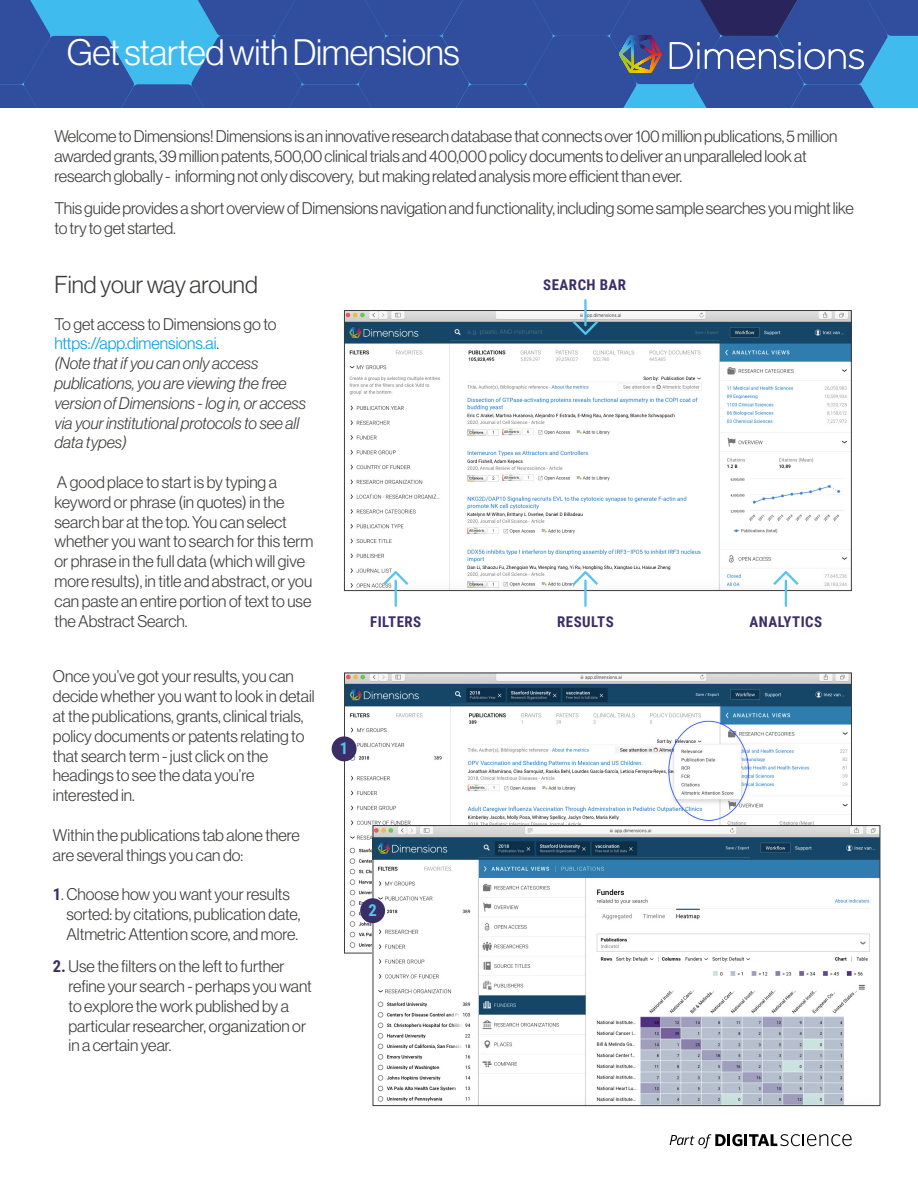
<style>
.page{position:relative;width:918px;height:1188px;background:#fff}
.page>*{position:absolute;margin:0;border:0;box-sizing:border-box;transform-origin:0 0}
.t1{font:36px "N Haas Grotesk DS Pro 45 Lt";letter-spacing:-.01em;color:#fff}
.t2{font:24px "N Haas Grotesk DS Pro 45 Lt";color:#3c3c3b}
.t3{font:16.5px/19.8px "N Haas Grotesk DS Pro 45 Lt";letter-spacing:-.005em;color:#3c3c3b}
.t4{font:16.5px/19.8px "N Haas Grotesk DS Pro 46 Lt It";color:#3c3c3b}
.t5{font:700 16.5px "Roboto Condensed";color:#57c4ee}
.t6{font:700 14.85px "Roboto Condensed";letter-spacing:.035em;color:#3b2e66}
.s1{color:#009fe3}
.s2{font-family:"Roboto Condensed";font-weight:700;color:#3b2e66}
</style>
<div class="page">
<svg style="left:0;top:0;width:918px;height:108px;background:#355fa7"></svg>
<svg style="left:670px;top:1134px;width:182px;height:14px"></svg>
<img style="left:346px;top:312px;width:504px;height:277px">
<div style="left:344px;top:310px;width:508px;height:281px;border:1px solid #3c3c3b"></div>
<svg style="left:383px;top:571px;width:25px;height:14px"></svg>
<hr style="left:395px;top:580px;width:2px;height:27px;background:#57c4ee">
<svg style="left:573px;top:571px;width:25px;height:14px"></svg>
<hr style="left:584px;top:580px;width:3px;height:27px;background:#57c4ee">
<svg style="left:573px;top:321px;width:25px;height:14px"></svg>
<hr style="left:584px;top:299px;width:3px;height:27px;background:#57c4ee">
<svg style="left:773px;top:571px;width:26px;height:14px"></svg>
<hr style="left:785px;top:580px;width:2px;height:27px;background:#57c4ee">
<img style="left:346px;top:675px;width:504px;height:275px">
<img style="left:375px;top:827px;width:503px;height:277px">
<div style="left:373px;top:825px;width:507px;height:281px;border:1px solid #3c3c3b"></div>
<div style="left:332px;top:736px;width:25px;height:25px;background:#3b2e66;border-radius:50%"></div>
<div style="left:360px;top:898px;width:25px;height:25px;background:#3b2e66;border-radius:50%"></div>
<p class="t1" style="left:67px;top:33px;width:394px">Get started with Dimensions</p>
<p class="t3" style="left:54px;top:127px;width:784px">Welcome to Dimensions! Dimensions is an innovative research database that connects over 100 million publications, 5 million awarded grants, 39 million patents, 500,00 clinical trials and 400,000 policy documents to deliver an unparalleled look at research globally - informing not only discovery, but making related analysis more efficient than ever.</p>
<p class="t3" style="left:54px;top:199px;width:801px">This guide provides a short overview of Dimensions navigation and functionality, including some sample searches you might like to try to get started.</p>
<p class="t2" style="left:54px;top:271px;width:205px">Find your way around</p>
<p class="t3" style="left:54px;top:314px;width:224px">To get access to Dimensions go to <span class="s1">https://app.dimensions.ai</span>.</p>
<p class="t4" style="left:54px;top:354px;width:253px">(Note that if you can only access publications, you are viewing the free version of Dimensions - log in, or access via your institutional protocols to see all data types)</p>
<p class="t3" style="left:54px;top:472px;width:261px">A good place to start is by typing a keyword or phrase (in quotes) in the search bar at the top. You can select whether you want to search for this term or phrase in the full data (which will give more results), in title and abstract, or you can paste an entire portion of text to use the Abstract Search.</p>
<p class="t3" style="left:53px;top:667px;width:263px">Once you’ve got your results, you can decide whether you want to look in detail at the publications, grants, clinical trials, policy documents or patents relating to that search term - just click on the headings to see the data you’re interested in.</p>
<p class="t3" style="left:53px;top:825px;width:248px">Within the publications tab alone there are several things you can do:</p>
<p class="t3" style="left:66px;top:884px;width:236px;text-indent:-13px"><span class="s2">1</span>. Choose how you want your results sorted: by citations, publication date,<br>Altmetric Attention score, and more.</p>
<p class="t3" style="left:69px;top:957px;width:245px;text-indent:-16px"><span class="s2">2.</span>Use the filters on the left to further refine your search - perhaps you want to explore the work published by a particular researcher, organization or in a certain year.</p>
<p class="t6" style="left:543px;top:274px;width:84px">SEARCH BAR</p>
<p class="t6" style="left:370px;top:611px;width:53px">FILTERS</p>
<p class="t6" style="left:557px;top:611px;width:58px">RESULTS</p>
<p class="t5" style="left:340px;top:737px;width:10px">1</p>
<p class="t5" style="left:368px;top:898px;width:10px">2</p>
<p class="t6" style="left:750px;top:611px;width:74px">ANALYTICS</p>
</div>
